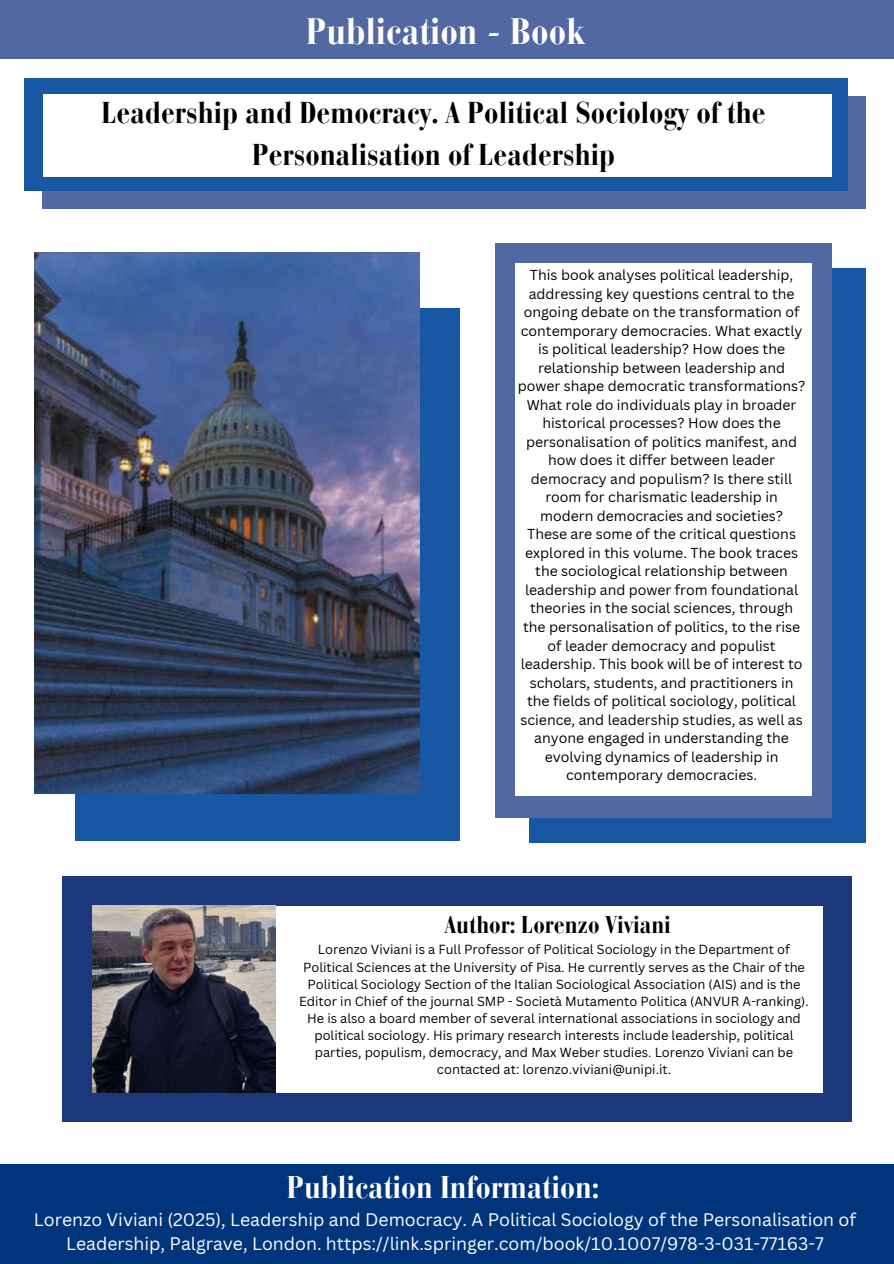
<style>
.page{position:relative;width:894px;height:1264px;background:#fff}
.page>*{position:absolute;margin:0;border:0;box-sizing:border-box;transform-origin:0 0}
.t1{font:700 condensed 36.6px "Bauer Bodoni Pro";color:#fff}
.t2{font:700 condensed 31.2px "Bauer Bodoni Pro";color:#fff}
.t3{font:700 condensed 30px/41.7px "Bauer Bodoni Pro";color:#000;text-align:center}
.t4{font:700 condensed 24px "Bauer Bodoni Pro";color:#000}
.t5{font:17.55px/23.7px "Canva Sans";color:#fff;text-align:center}
.t6{font:14.1px/18.5px "Canva Sans";color:#000;text-align:center}
.t7{font:12.9px/17.1px "Canva Sans";color:#000;text-align:center}
</style>
<div class="page">
<div style="left:0;top:0;width:893px;height:58px;background:#5268a0"></div>
<div style="left:75px;top:309px;width:385px;height:531px;background:#1757a4"></div>
<img style="left:34px;top:252px;width:385px;height:541px">
<div style="left:529px;top:267px;width:336px;height:575px;background:#1757a4"></div>
<div style="left:495px;top:243px;width:336px;height:574px;background:#5268a0"></div>
<div style="left:515px;top:264px;width:296px;height:532px;background:#fff"></div>
<div style="left:42px;top:96px;width:823px;height:112px;background:#5268a0"></div>
<div style="left:24px;top:78px;width:823px;height:112px;background:#1757a4"></div>
<div style="left:44px;top:94px;width:787px;height:82px;background:#fff"></div>
<div style="left:0;top:1164px;width:893px;height:99px;background:#00357c"></div>
<div style="left:62px;top:876px;width:789px;height:245px;background:#1c387c"></div>
<div style="left:92px;top:905px;width:730px;height:187px;background:#fff"></div>
<img style="left:92px;top:905px;width:184px;height:187px">
<h1 class="t1" style="left:306px;top:17px;width:281px">Publication - Book</h1>
<h3 class="t3" style="left:101px;top:95px;width:665px">Leadership and Democracy. A Political Sociology of the<br>Personalisation of Leadership</h3>
<p class="t6" style="left:517px;top:265px;width:289px">This book analyses political leadership, addressing key questions central to the ongoing debate on the transformation of contemporary democracies. What exactly is political leadership? How does the relationship between leadership and power shape democratic transformations?<br>What role do individuals play in broader historical processes? How does the personalisation of politics manifest, and how does it differ between leader democracy and populism? Is there still room for charismatic leadership in modern democracies and societies?<br>These are some of the critical questions explored in this volume. The book traces the sociological relationship between leadership and power from foundational theories in the social sciences, through the personalisation of politics, to the rise of leader democracy and populist leadership. This book will be of interest to scholars, students, and practitioners in the fields of political sociology, political science, and leadership studies, as well as anyone engaged in understanding the evolving dynamics of leadership in contemporary democracies.</p>
<h3 class="t4" style="left:444px;top:915px;width:228px">Author: Lorenzo Viviani</h3>
<p class="t7" style="left:299px;top:940px;width:511px">Lorenzo Viviani is a Full Professor of Political Sociology in the Department of Political Sciences at the University of Pisa. He currently serves as the Chair of the Political Sociology Section of the Italian Sociological Association (AIS) and is the Editor in Chief of the journal SMP - Società Mutamento Politica (ANVUR A-ranking).<br>He is also a board member of several international associations in sociology and political sociology. His primary research interests include leadership, political parties, populism, democracy, and Max Weber studies. Lorenzo Viviani can be contacted at: lorenzo.viviani@unipi.it.</p>
<h2 class="t2" style="left:287px;top:1175px;width:314px">Publication Information:</h2>
<p class="t5" style="left:34px;top:1207px;width:823px">Lorenzo Viviani (2025), Leadership and Democracy. A Political Sociology of the Personalisation of<br>Leadership, Palgrave, London. https://link.springer.com/book/10.1007/978-3-031-77163-7</p>
</div>
